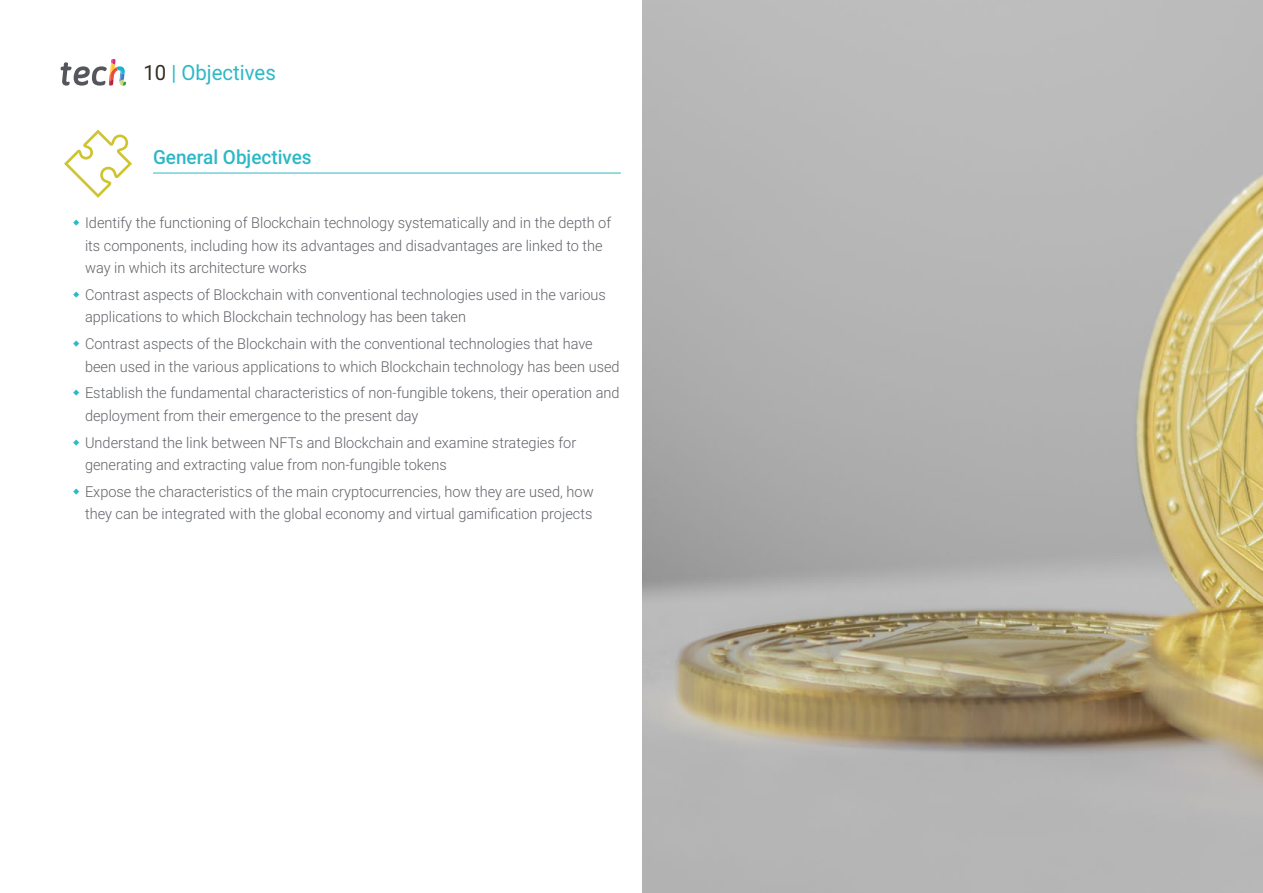
<style>
.page{position:relative;width:1263px;height:893px;background:#fff}
.page>*{position:absolute;margin:0;border:0;box-sizing:border-box;transform-origin:0 0}
.t1{font:21px "Roboto";color:#2db8c5}
.t2{font:500 19.5px "Roboto";color:#2db8c5}
.t3{font:300 15px/22.5px "Roboto";color:#61646a}
.s1{color:#312e20}
</style>
<div class="page">
<hr style="left:153px;top:173px;width:468px;height:1px;background:#2db8c5">
<svg style="left:64px;top:130px;width:68px;height:68px"></svg>
<img style="left:642px;top:0;width:621px;height:893px">
<svg style="left:61px;top:59px;width:65px;height:27px"></svg>
<h1 class="t1" style="left:144px;top:57px;width:134px"><span class="s1">10</span> | Objectives</h1>
<h2 class="t2" style="left:153px;top:144px;width:160px">General Objectives</h2>
<p class="t3" style="left:85px;top:211px;width:528px">Identify the functioning of Blockchain technology systematically and in the depth of its components, including how its advantages and disadvantages are linked to the way in which its architecture works</p>
<p class="t3" style="left:85px;top:283px;width:522px">Contrast aspects of Blockchain with conventional technologies used in the various applications to which Blockchain technology has been taken</p>
<p class="t3" style="left:85px;top:332px;width:536px">Contrast aspects of the Blockchain with the conventional technologies that have been used in the various applications to which Blockchain technology has been used</p>
<p class="t3" style="left:85px;top:381px;width:536px">Establish the fundamental characteristics of non-fungible tokens, their operation and deployment from their emergence to the present day</p>
<p class="t3" style="left:85px;top:430px;width:493px">Understand the link between NFTs and Blockchain and examine strategies for generating and extracting value from non-fungible tokens</p>
<p class="t3" style="left:85px;top:480px;width:510px">Expose the characteristics of the main cryptocurrencies, how they are used, how they can be integrated with the global economy and virtual gamification projects</p>
</div>
